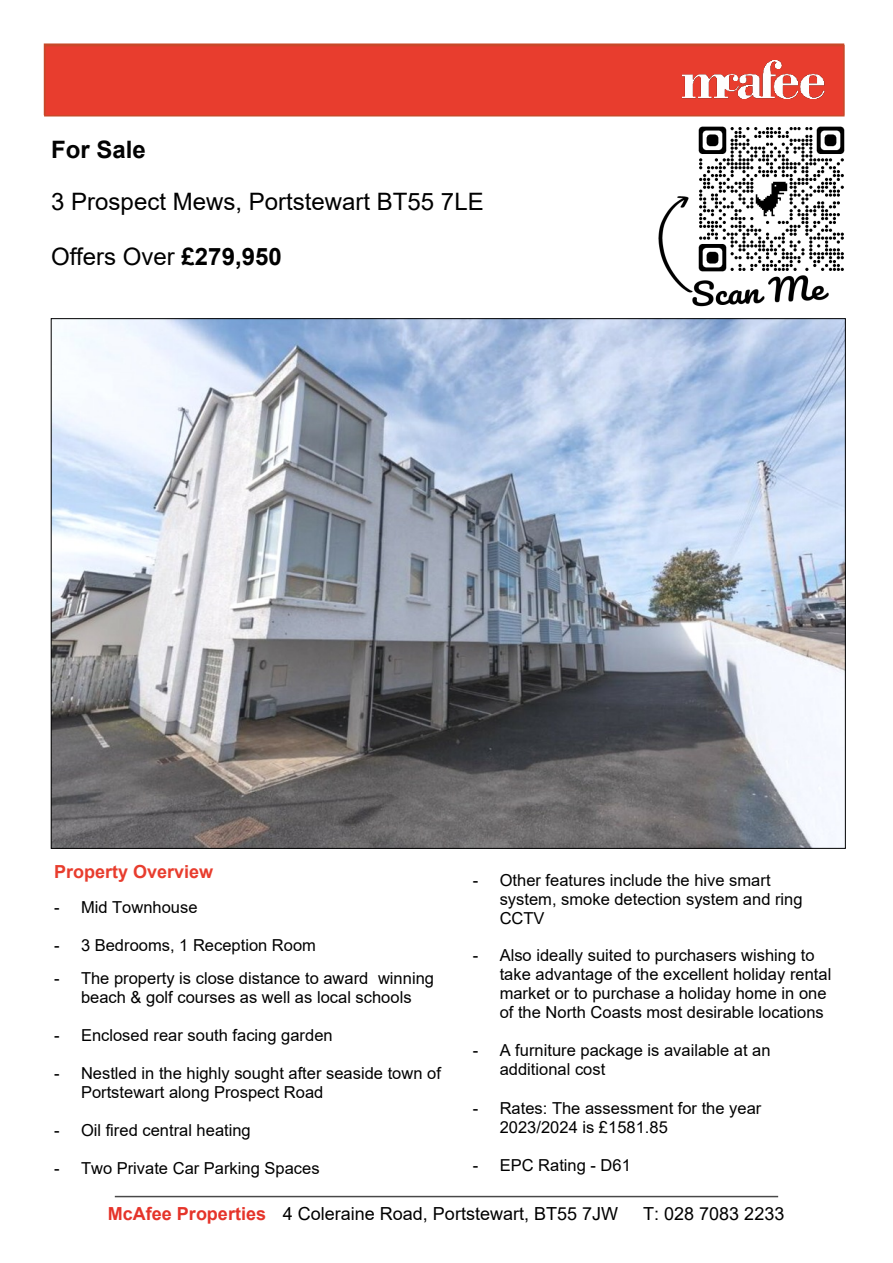
<style>
.page{position:relative;width:893px;height:1263px;background:#fff}
.page>*{position:absolute;margin:0;border:0;box-sizing:border-box;transform-origin:0 0}
.t1{font:24px "Arial";color:#000}
.t2{font:700 24px "Arial";color:#020202}
.t3{font:18px "Arial";color:#000}
.t4{font:700 18px "Arial";color:#e83d2e}
.t5{font:16.5px/18.9px "Arial";color:#000}
.s1{font-weight:700}
.s2{font-weight:700;color:#e5342a}
</style>
<div class="page">
<hr style="left:115px;top:1196px;width:663px;height:1px;background:#484848">
<svg style="left:44px;top:43px;width:800px;height:2px;background:#d5745c"></svg>
<div style="left:44px;top:45px;width:801px;height:71px;background:#e83d2e;border:2px solid #c84929"></div>
<img style="left:682px;top:61px;width:142px;height:37px">
<img style="left:658px;top:196px;width:171px;height:111px">
<img style="left:698px;top:126px;width:147px;height:146px">
<img style="left:53px;top:320px;width:790px;height:526px">
<h1 class="t2" style="left:51px;top:140px;width:96px">For Sale</h1>
<h1 class="t1" style="left:51px;top:192px;width:434px">3 Prospect Mews, Portstewart BT55 7LE</h1>
<h1 class="t1" style="left:51px;top:247px;width:232px">Offers Over <span class="s1">£279,950</span></h1>
<p class="t4" style="left:54px;top:865px;width:161px">Property Overview</p>
<p class="t5" style="left:54px;top:899px;width:145px">- Mid Townhouse</p>
<p class="t5" style="left:54px;top:937px;width:264px">- 3 Bedrooms, 1 Reception Room</p>
<p class="t5" style="left:54px;top:971px;width:382px;text-align:center">- The property is close distance to award winning beach &amp; golf courses as well as local schools</p>
<p class="t5" style="left:54px;top:1027px;width:280px">- Enclosed rear south facing garden</p>
<p class="t5" style="left:81px;top:1065px;width:361px;text-indent:-27px">- Nestled in the highly sought after seaside town of<br>Portstewart along Prospect Road</p>
<p class="t5" style="left:54px;top:1122px;width:198px">- Oil fired central heating</p>
<p class="t5" style="left:54px;top:1160px;width:267px">- Two Private Car Parking Spaces</p>
<p class="t5" style="left:500px;top:872px;width:304px;text-indent:-27px">- Other features include the hive smart system, smoke detection system and ring<br>CCTV</p>
<p class="t5" style="left:500px;top:948px;width:333px;text-indent:-27px">- Also ideally suited to purchasers wishing to take advantage of the excellent holiday rental market or to purchase a holiday home in one of the North Coasts most desirable locations</p>
<p class="t5" style="left:500px;top:1042px;width:272px;text-indent:-27px">- A furniture package is available at an additional cost</p>
<p class="t5" style="left:500px;top:1101px;width:263px;text-indent:-27px">- Rates: The assessment for the year<br>2023/2024 is £1581.85</p>
<p class="t5" style="left:473px;top:1157px;width:160px">- EPC Rating - D61</p>
<p class="t3" style="left:108px;top:1207px;width:512px"><span class="s2">McAfee Properties</span> 4 Coleraine Road, Portstewart, BT55 7JW</p>
<p class="t3" style="left:643px;top:1207px;width:143px">T: 028 7083 2233</p>
</div>
